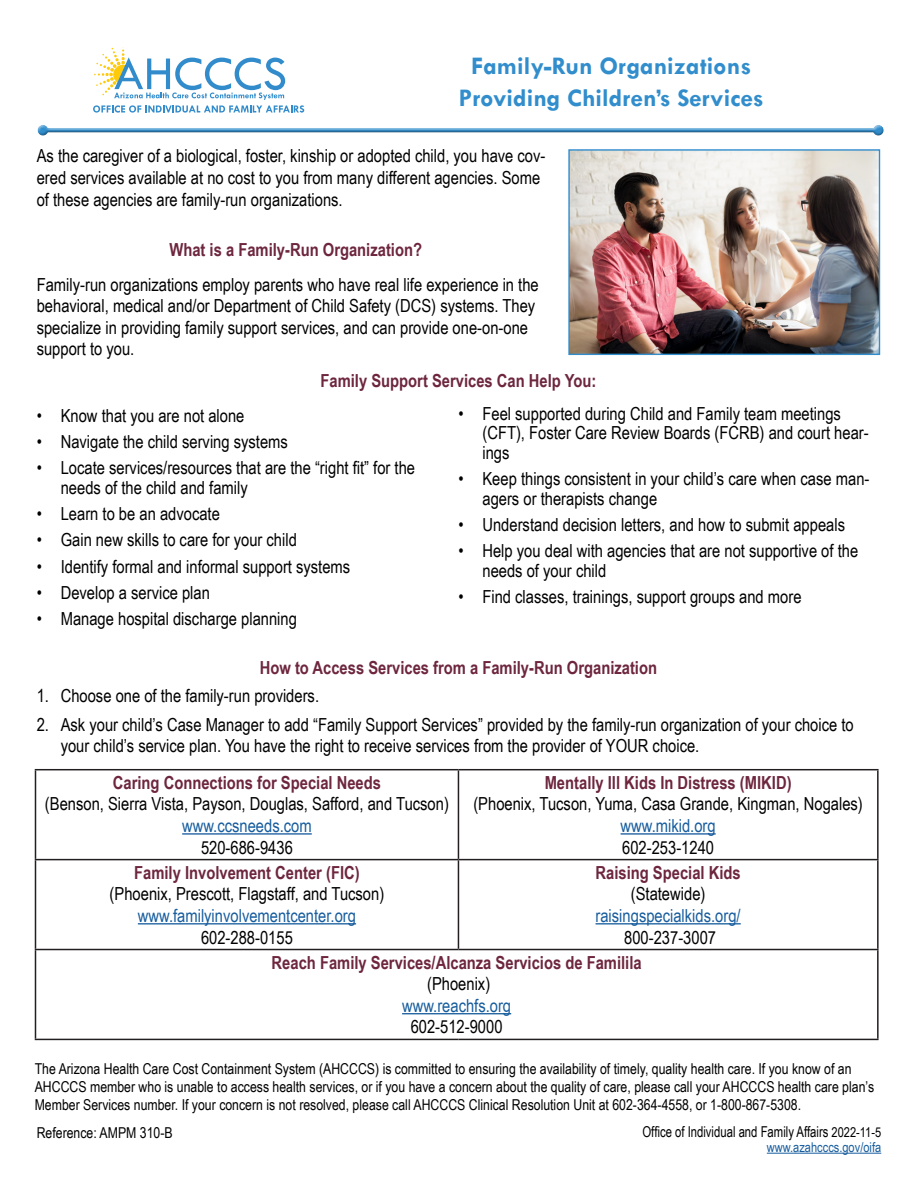
<style>
.page{position:relative;width:918px;height:1188px;background:#fff}
.page>*{position:absolute;margin:0;border:0;box-sizing:border-box;transform-origin:0 0}
.t1{font:700 25.5px/31.5px "Tw Cen";color:#318dcc;text-align:center}
.t2{font:18px/21.6px "Arial Narrow";color:#000}
.t3{font:700 18px "Arial Narrow";color:#6d263e}
.t4{font:18px "Arial Narrow";color:#175d9e}
.t5{font:15px/18px "Arial Narrow";color:#000}
.t6{font:15px "Arial Narrow";color:#000;scale:.92 1}
.t7{font:13.5px "Arial Narrow";color:#175d9e}
.s1{font-size:13.5px}
</style>
<div class="page">
<svg style="left:93px;top:48px;width:211px;height:65px"></svg>
<div style="left:37px;top:126px;width:847px;height:12px;background:#231f20;opacity:.34"></div>
<hr style="left:767px;top:1153px;width:114px;height:1px;background:#175d9e">
<hr style="left:35px;top:769px;width:423px;height:1px;background:#231f20">
<hr style="left:35px;top:770px;width:1px;height:89px;background:#231f20">
<hr style="left:458px;top:769px;width:421px;height:1px;background:#231f20">
<hr style="left:458px;top:770px;width:1px;height:89px;background:#231f20">
<hr style="left:877px;top:770px;width:2px;height:89px;background:#231f20">
<hr style="left:35px;top:859px;width:423px;height:1px;background:#231f20">
<hr style="left:35px;top:860px;width:1px;height:89px;background:#231f20">
<hr style="left:458px;top:859px;width:421px;height:1px;background:#231f20">
<hr style="left:458px;top:860px;width:1px;height:89px;background:#231f20">
<hr style="left:877px;top:860px;width:2px;height:89px;background:#231f20">
<hr style="left:35px;top:949px;width:423px;height:1px;background:#231f20">
<hr style="left:35px;top:950px;width:1px;height:89px;background:#231f20">
<hr style="left:458px;top:949px;width:421px;height:1px;background:#231f20">
<hr style="left:877px;top:950px;width:2px;height:89px;background:#231f20">
<hr style="left:35px;top:1039px;width:423px;height:1px;background:#231f20">
<hr style="left:458px;top:1039px;width:421px;height:1px;background:#231f20">
<hr style="left:182px;top:833px;width:130px;height:2px;background:#175d9e">
<hr style="left:621px;top:833px;width:95px;height:2px;background:#175d9e">
<hr style="left:138px;top:923px;width:218px;height:1px;background:#175d9e">
<hr style="left:596px;top:923px;width:145px;height:1px;background:#175d9e">
<hr style="left:402px;top:1013px;width:109px;height:1px;background:#175d9e">
<img style="left:570px;top:151px;width:308px;height:202px">
<div style="left:568px;top:149px;width:312px;height:206px;border:1px solid #318dcc"></div>
<p class="t1" style="left:459px;top:50px;width:306px">Family-Run Organizations<br>Providing Children’s Services</p>
<p class="t2" style="left:37px;top:145px;width:510px">As the caregiver of a biological, foster, kinship or adopted child, you have cov&shy;ered services available at no cost to you from many different agencies. Some of these agencies are family-run organizations.</p>
<p class="t3" style="left:169px;top:236px;width:254px">What is a Family-Run Organization?</p>
<p class="t2" style="left:37px;top:273px;width:504px">Family-run organizations employ parents who have real life experience in the behavioral, medical and/or Department of Child Safety (DCS) systems. They specialize in providing family support services, and can provide one-on-one support to you.</p>
<p class="t3" style="left:321px;top:367px;width:277px">Family Support Services Can Help You:</p>
<p class="t2" style="left:37px;top:404px;width:209px">• Know that you are not alone</p>
<p class="t2" style="left:37px;top:430px;width:253px">• Navigate the child serving systems</p>
<p class="t2" style="left:61px;top:458px;width:356px;line-height:19.5px;text-indent:-24px">• Locate services/resources that are the “right fit” for the needs of the child and family</p>
<p class="t2" style="left:37px;top:502px;width:185px">• Learn to be an advocate</p>
<p class="t2" style="left:37px;top:529px;width:262px">• Gain new skills to care for your child</p>
<p class="t2" style="left:37px;top:555px;width:315px">• Identify formal and informal support systems</p>
<p class="t2" style="left:37px;top:581px;width:175px">• Develop a service plan</p>
<p class="t2" style="left:37px;top:607px;width:262px">• Manage hospital discharge planning</p>
<p class="t2" style="left:482px;top:403px;width:388px;line-height:19.5px;text-indent:-24px">• Feel supported during Child and Family team meetings (CFT), Foster Care Review Boards (FCRB) and court hear&shy;ings</p>
<p class="t2" style="left:482px;top:468px;width:389px;line-height:19.5px;text-indent:-24px">• Keep things consistent in your child’s care when case man&shy;agers or therapists change</p>
<p class="t2" style="left:458px;top:513px;width:388px">• Understand decision letters, and how to submit appeals</p>
<p class="t2" style="left:482px;top:540px;width:377px;line-height:19.5px;text-indent:-24px">• Help you deal with agencies that are not supportive of the needs of your child</p>
<p class="t2" style="left:458px;top:585px;width:345px">• Find classes, trainings, support groups and more</p>
<p class="t3" style="left:260px;top:654px;width:399px">How to Access Services from a Family-Run Organization</p>
<p class="t2" style="left:37px;top:684px;width:284px">1. Choose one of the family-run providers.</p>
<p class="t2" style="left:61px;top:713px;width:795px;text-indent:-24px">2. Ask your child’s Case Manager to add “Family Support Services” provided by the family-run organization of your choice to your child’s service plan. You have the right to receive services from the provider of YOUR choice.</p>
<p class="t3" style="left:113px;top:769px;width:270px">Caring Connections for Special Needs</p>
<p class="t2" style="left:45px;top:793px;width:406px">(Benson, Sierra Vista, Payson, Douglas, Safford, and Tucson)</p>
<p class="t4" style="left:182px;top:812px;width:131px">www.ccsneeds.com</p>
<p class="t2" style="left:201px;top:836px;width:93px">520-686-9436</p>
<p class="t3" style="left:545px;top:769px;width:248px">Mentally Ill Kids In Distress (MIKID)</p>
<p class="t2" style="left:473px;top:793px;width:391px">(Phoenix, Tucson, Yuma, Casa Grande, Kingman, Nogales)</p>
<p class="t4" style="left:621px;top:812px;width:97px">www.mikid.org</p>
<p class="t2" style="left:622px;top:836px;width:93px">602-253-1240</p>
<p class="t3" style="left:596px;top:859px;width:147px">Raising Special Kids</p>
<p class="t2" style="left:631px;top:883px;width:76px">(Statewide)</p>
<p class="t4" style="left:596px;top:902px;width:147px">raisingspecialkids.org/</p>
<p class="t2" style="left:624px;top:926px;width:93px">800-237-3007</p>
<p class="t3" style="left:272px;top:949px;width:372px">Reach Family Services/Alcanza Servicios de Familila</p>
<p class="t2" style="left:427px;top:972px;width:65px">(Phoenix)</p>
<p class="t4" style="left:402px;top:992px;width:111px">www.reachfs.org</p>
<p class="t2" style="left:411px;top:1016px;width:93px">602-512-9000</p>
<p class="t5" style="left:35px;top:1059px;width:841px">The Arizona Health Care Cost Containment System (AHCCCS) is committed to ensuring the availability of timely, quality health care. If you know of an<br>AHCCCS member who is unable to access health services, or if you have a concern about the quality of care, please call your AHCCCS health care plan’s<br>Member Services number. If your concern is not resolved, please call AHCCCS Clinical Resolution Unit at 602-364-4558, or 1-800-867-5308.</p>
<p class="t5" style="left:37px;top:1123px;width:138px">Reference: AMPM 310-B</p>
<p class="t3" style="left:134px;top:859px;width:227px">Family Involvement Center (FIC)</p>
<p class="t2" style="left:110px;top:883px;width:276px">(Phoenix, Prescott, Flagstaff, and Tucson)</p>
<p class="t4" style="left:138px;top:902px;width:220px">www.familyinvolvementcenter.org</p>
<p class="t2" style="left:201px;top:926px;width:93px">602-288-0155</p>
<p class="t6" style="left:642px;top:1120px;width:261px">Office of Individual and Family Affairs <span class="s1">2022-11-5</span></p>
<p class="t7" style="left:767px;top:1137px;width:116px">www.azahcccs.gov/oifa</p>
</div>
